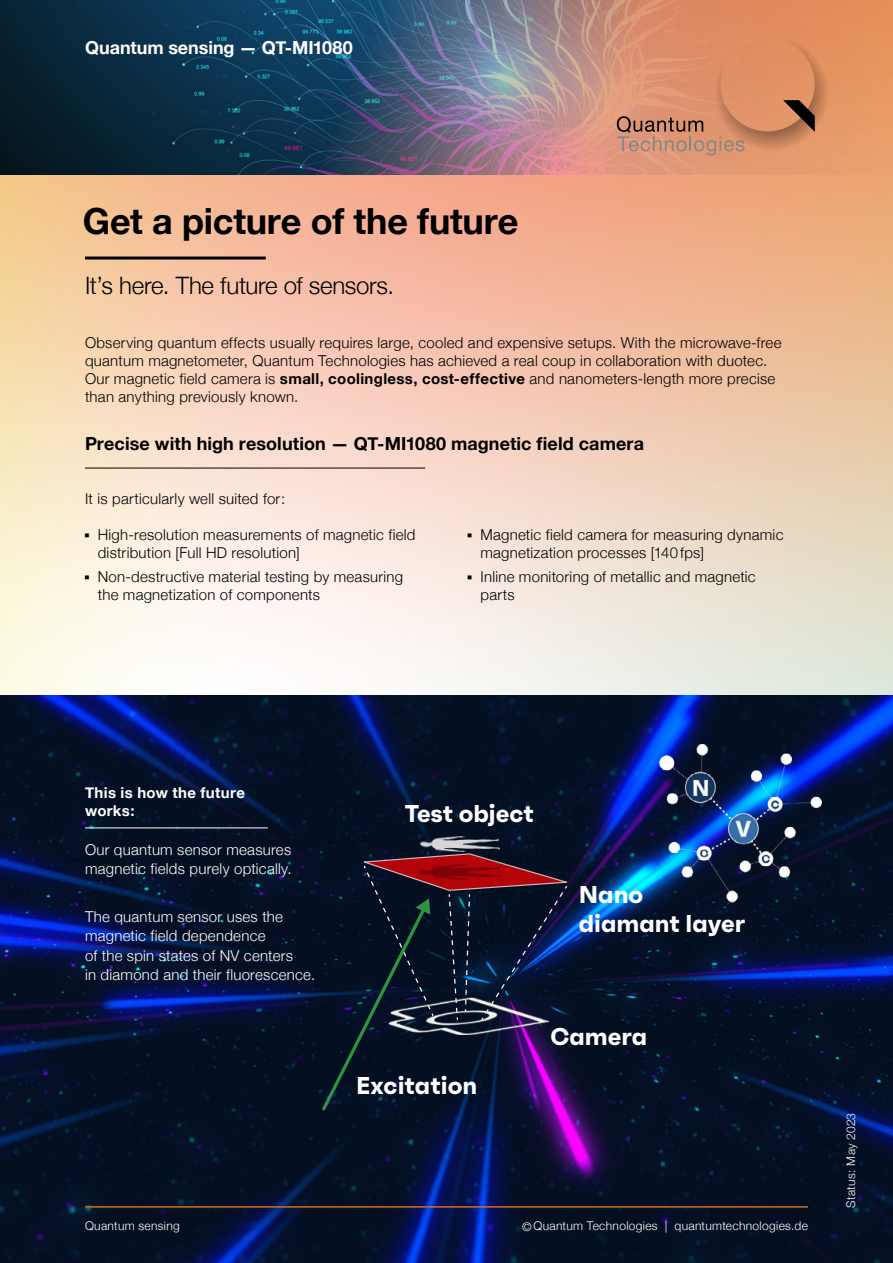
<style>
.page{position:relative;width:893px;height:1263px;background:#fff}
.page>*{position:absolute;margin:0;border:0;box-sizing:border-box;transform-origin:0 0}
.t1{font:700 36px "Helvetica Neue";letter-spacing:-.005em;color:#000}
.t2{font:700 24.3px/29.1px "Faktum";color:#fff}
.t3{font:300 24px "Helvetica Neue";letter-spacing:-.01em;color:#000}
.t4{font:700 18px "Helvetica Neue";letter-spacing:.005em;color:#000}
.t5{font:700 18px "Helvetica Neue";letter-spacing:-.005em;color:#fff}
.t6{font:300 15px/18px "Helvetica Neue";letter-spacing:.015em;color:#000}
.t7{font:300 15px/19.5px "Helvetica Neue";letter-spacing:.015em;color:#fff}
.t8{font:700 15px/18px "Helvetica Neue";letter-spacing:.025em;color:#fff}
.t9{font:300 12px "Helvetica Neue";letter-spacing:.025em;color:#fff}
.s1{font-weight:700}
</style>
<div class="page">
<img style="left:0;top:174px;width:893px;height:522px">
<img style="left:0;top:0;width:893px;height:174px">
<img style="left:0;top:696px;width:893px;height:567px">
<hr style="left:85px;top:257px;width:181px;height:3px;background:#000">
<hr style="left:85px;top:468px;width:340px;height:1px;background:#000">
<hr style="left:85px;top:1206px;width:723px;height:2px;background:#d16e1c">
<hr style="left:85px;top:828px;width:183px;height:1px;background:#fff">
<img style="left:646px;top:736px;width:183px;height:174px">
<svg style="left:322px;top:853px;width:246px;height:257px;background:#14152f"></svg>
<img style="left:420px;top:864px;width:80px;height:16px">
<img style="left:421px;top:836px;width:79px;height:15px">
<img style="left:389px;top:997px;width:160px;height:37px">
<svg style="left:617px;top:36px;width:211px;height:120px;background:#d38c67"></svg>
<svg style="left:85px;top:533px;width:4px;height:4px"></svg>
<svg style="left:85px;top:575px;width:4px;height:4px"></svg>
<svg style="left:468px;top:533px;width:4px;height:4px"></svg>
<svg style="left:468px;top:575px;width:4px;height:4px"></svg>
<p class="t5" style="left:85px;top:33px;width:269px">Quantum sensing — QT-MI1080</p>
<h1 class="t1" style="left:83px;top:193px;width:437px">Get a picture of the future</h1>
<h3 class="t3" style="left:85px;top:266px;width:311px">It’s here. The future of sensors.</h3>
<p class="t6" style="left:85px;top:333px;width:698px">Observing quantum effects usually requires large, cooled and expensive setups. With the microwave-free quantum magnetometer, Quantum Technologies has achieved a real coup in collaboration with duotec.<br>Our magnetic field camera is <span class="s1">small, coolingless, cost-effective</span> and nanometers-length more precise than anything previously known.</p>
<p class="t4" style="left:85px;top:429px;width:561px">Precise with high resolution — QT-MI1080 magnetic field camera</p>
<p class="t6" style="left:85px;top:489px;width:202px">It is particularly well suited for:</p>
<p class="t6" style="left:98px;top:525px;width:319px">High-resolution measurements of magnetic field distribution [Full HD resolution]</p>
<p class="t6" style="left:98px;top:567px;width:307px">Non-destructive material testing by measuring the magnetization of components</p>
<p class="t6" style="left:480px;top:525px;width:304px">Magnetic field camera for measuring dynamic magnetization processes [140 fps]</p>
<p class="t6" style="left:480px;top:567px;width:277px">Inline monitoring of metallic and magnetic parts</p>
<p class="t8" style="left:85px;top:784px;width:161px">This is how the future works :</p>
<p class="t7" style="left:85px;top:838px;width:208px">Our quantum sensor measures magnetic fields purely optically.</p>
<p class="t7" style="left:85px;top:905px;width:232px">The quantum sensor uses the magnetic field dependence<br>of the spin states of NV centers<br>in diamond and their fluorescence.</p>
<p class="t9" style="left:85px;top:1216px;width:96px">Quantum sensing</p>
<h2 class="t2" style="left:405px;top:799px;width:131px">Test object</h2>
<h2 class="t2" style="left:579px;top:880px;width:168px">Nano diamant layer</h2>
<h2 class="t2" style="left:356px;top:1070px;width:123px">Excitation</h2>
<h2 class="t2" style="left:550px;top:1022px;width:98px">Camera</h2>
<p class="t9" style="left:522px;top:1216px;width:287px">© Quantum Technologies | quantumtechnologies.de</p>
<p class="t9" style="left:841px;top:1208px;width:96px;rotate:-90deg">Status: May 2023</p>
</div>
